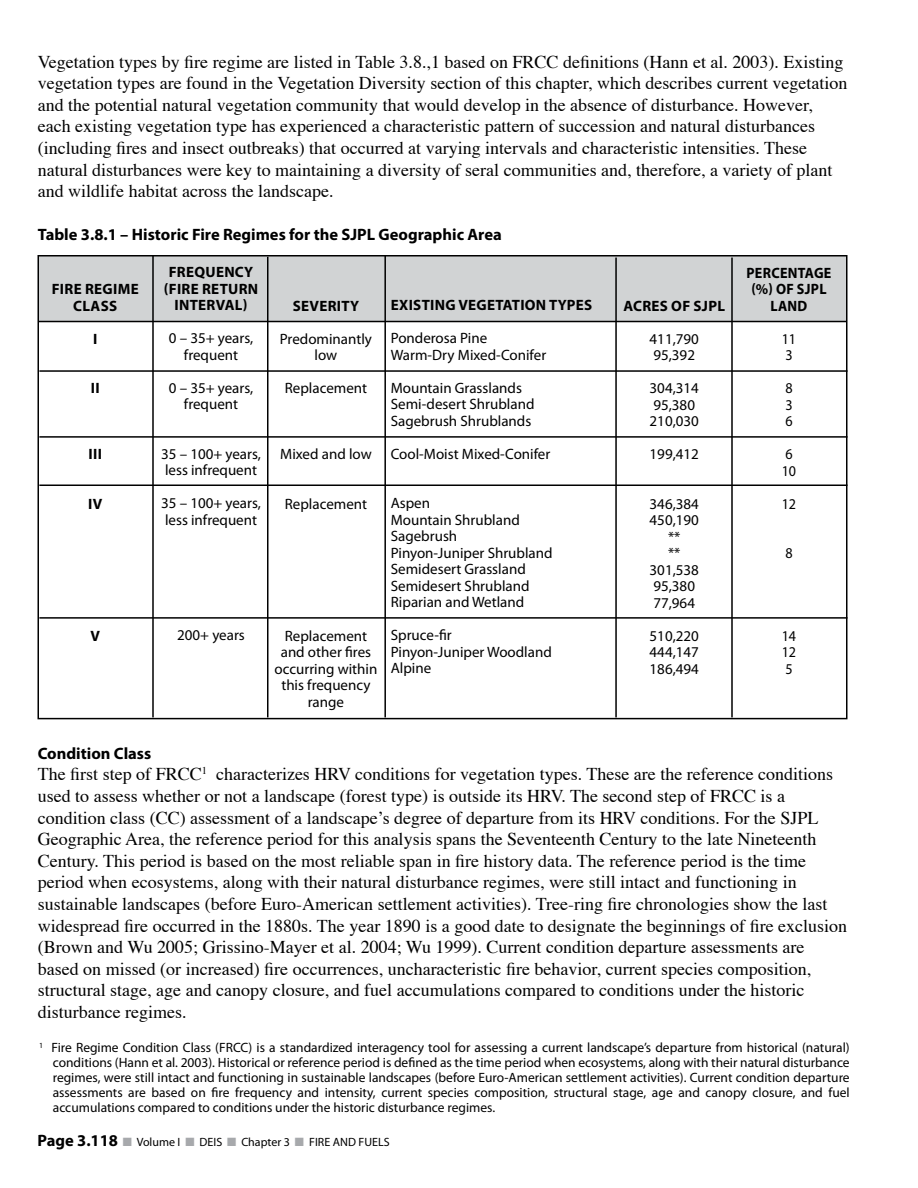
<style>
.page{position:relative;width:918px;height:1188px;background:#fff}
.page>*{position:absolute;margin:0;border:0;box-sizing:border-box;transform-origin:0 0}
.t1{font:18px/21.6px "Times";color:#000}
.t2{font:700 16.5px "Myriad Pro";color:#000}
.t3{font:15px/16.5px "Myriad Pro";color:#000}
.t4{font:700 15px/16.5px "Myriad Pro";letter-spacing:.02em;color:#000;text-align:center}
.t5{font:700 15px "Myriad Pro";letter-spacing:.02em;color:#000;scale:.94 1}
.t6{font:15px/16.5px "Myriad Pro";color:#000;scale:.94 1}
.t7{font:13.5px/15px "Myriad Pro";color:#000;text-align:justify}
.t8{font:12px "Myriad Pro";color:#000}
.s1{font-weight:700;font-size:16.5px}
.s2{color:#a7a9ac}
</style>
<div class="page">
<div style="left:38px;top:256px;width:808px;height:65px;background:#d1d3d4"></div>
<div style="left:38px;top:255px;width:810px;height:464px;border:2px solid #000"></div>
<hr style="left:38px;top:321px;width:808px;height:1px;background:#000">
<hr style="left:152px;top:255px;width:2px;height:462px;background:#000">
<hr style="left:384px;top:255px;width:2px;height:462px;background:#000">
<hr style="left:267px;top:257px;width:1px;height:460px;background:#000">
<hr style="left:615px;top:258px;width:2px;height:459px;background:#000">
<hr style="left:731px;top:258px;width:2px;height:459px;background:#000">
<hr style="left:39px;top:370px;width:809px;height:2px;background:#000">
<hr style="left:39px;top:436px;width:809px;height:2px;background:#000">
<hr style="left:39px;top:484px;width:809px;height:2px;background:#000">
<hr style="left:39px;top:617px;width:809px;height:2px;background:#000">
<p class="t1" style="left:38px;top:49px;width:811px">Vegetation types by fire regime are listed in Table 3.8.,1 based on FRCC definitions (Hann et al. 2003). Existing vegetation types are found in the Vegetation Diversity section of this chapter, which describes current vegetation and the potential natural vegetation community that would develop in the absence of disturbance. However, each existing vegetation type has experienced a characteristic pattern of succession and natural disturbances (including fires and insect outbreaks) that occurred at varying intervals and characteristic intensities. These natural disturbances were key to maintaining a diversity of seral communities and, therefore, a variety of plant and wildlife habitat across the landscape.</p>
<p class="t2" style="left:38px;top:224px;width:465px">TABLE 3.8.1 – HISTORIC FIRE REGIMES FOR THE SJPL GEOGRAPHIC AREA</p>
<p class="t4" style="left:52px;top:281px;width:71px">FIRE REGIME<br>CLASS</p>
<p class="t4" style="left:93px;top:330px;width:6px">I</p>
<p class="t4" style="left:91px;top:380px;width:10px">II</p>
<p class="t4" style="left:89px;top:446px;width:15px">III</p>
<p class="t4" style="left:88px;top:495px;width:16px">IV</p>
<p class="t4" style="left:90px;top:627px;width:11px">V</p>
<p class="t4" style="left:169px;top:263px;width:19px">FREQUENC</p>
<p class="t4" style="left:244px;top:263px;width:11px">Y</p>
<p class="t4" style="left:175px;top:280px;width:47px;text-align:left;text-indent:-11px">(FIRE RETURN<br>INTERVAL</p>
<p class="t4" style="left:243px;top:296px;width:6px">)</p>
<p class="t3" style="left:169px;top:330px;width:86px;text-align:center">0 – 35+ years, frequent</p>
<p class="t3" style="left:169px;top:379px;width:86px;text-align:center">0 – 35+ years, frequent</p>
<p class="t3" style="left:161px;top:445px;width:101px">35 – 100+ years, less infrequent</p>
<p class="t3" style="left:161px;top:495px;width:101px">35 – 100+ years, less infrequent</p>
<p class="t4" style="left:293px;top:297px;width:18px">SEVERIT</p>
<p class="t4" style="left:350px;top:297px;width:11px">Y</p>
<p class="t3" style="left:280px;top:330px;width:94px;text-align:center">Predominantly low</p>
<p class="t3" style="left:285px;top:380px;width:84px">Replacement</p>
<p class="t3" style="left:280px;top:446px;width:93px">Mixed and low</p>
<p class="t3" style="left:285px;top:495px;width:84px">Replacement</p>
<p class="t3" style="left:177px;top:627px;width:69px">200+ years</p>
<p class="t3" style="left:275px;top:627px;width:104px;text-align:center">Replacement and other fires occurring within this frequency range</p>
<p class="t4" style="left:391px;top:296px;width:26px">EXISTIN</p>
<p class="t4" style="left:445px;top:296px;width:51px">G VEGETATION</p>
<p class="t4" style="left:549px;top:296px;width:27px">TYPES</p>
<p class="t3" style="left:391px;top:330px;width:157px">Ponderosa Pine<br>Warm-Dry Mixed-Conifer</p>
<p class="t3" style="left:391px;top:379px;width:145px">Mountain Grasslands<br>Semi-desert Shrubland<br>Sagebrush Shrublands</p>
<p class="t3" style="left:391px;top:445px;width:161px">Cool-Moist Mixed-Conifer</p>
<p class="t3" style="left:391px;top:495px;width:163px">Aspen<br>Mountain Shrubland<br>Sagebrush<br>Pinyon-Juniper Shrubland<br>Semidesert Grassland<br>Semidesert Shrubland<br>Riparian and Wetland</p>
<p class="t3" style="left:391px;top:627px;width:163px">Spruce-fir<br>Pinyon-Juniper Woodland<br>Alpine</p>
<p class="t4" style="left:623px;top:297px;width:20px">ACRES</p>
<p class="t4" style="left:671px;top:297px;width:55px">OF SJPL</p>
<p class="t3" style="left:650px;top:330px;width:51px">411,790<br>95,392</p>
<p class="t3" style="left:650px;top:380px;width:51px">304,314<br>95,380<br>210,030</p>
<p class="t3" style="left:650px;top:446px;width:51px">199,412</p>
<p class="t3" style="left:650px;top:495px;width:51px;text-align:center">346,384<br>450,190 **<br>**<br>301,538<br>95,380<br>77,964</p>
<p class="t3" style="left:650px;top:627px;width:51px;text-align:justify">510,220<br>444,147<br>186,494</p>
<p class="t5" style="left:746px;top:263px;width:19px">PERCENTA</p>
<p class="t5" style="left:814px;top:263px;width:18px">GE</p>
<p class="t5" style="left:751px;top:279px;width:82px">(%) OF SJPL</p>
<p class="t5" style="left:771px;top:296px;width:20px">LAND</p>
<p class="t6" style="left:782px;top:330px;width:17px">11<br>3</p>
<p class="t6" style="left:785px;top:380px;width:9px;text-align:justify">8<br>3<br>6</p>
<p class="t6" style="left:782px;top:446px;width:17px">6<br>10</p>
<p class="t6" style="left:782px;top:495px;width:17px">12</p>
<p class="t6" style="left:785px;top:545px;width:9px">8</p>
<p class="t6" style="left:782px;top:627px;width:17px;text-align:justify">14<br>12<br>5</p>
<p class="t2" style="left:38px;top:742px;width:115px">CONDITION CLASS</p>
<p class="t1" style="left:38px;top:762px;width:811px">The first step of FRCC<sup>1</sup> characterizes HRV conditions for vegetation types. These are the reference conditions used to assess whether or not a landscape (forest type) is outside its HRV. The second step of FRCC is a condition class (CC) assessment of a landscape’s degree of departure from its HRV conditions. For the SJPL Geographic Area, the reference period for this analysis spans the Seventeenth Century to the late Nineteenth Century. This period is based on the most reliable span in fire history data. The reference period is the time period when ecosystems, along with their natural disturbance regimes, were still intact and functioning in sustainable landscapes (before Euro-American settlement activities). Tree-ring fire chronologies show the last widespread fire occurred in the 1880s. The year 1890 is a good date to designate the beginnings of fire exclusion (Brown and Wu 2005; Grissino-Mayer et al. 2004; Wu 1999). Current condition departure assessments are based on missed (or increased) fire occurrences, uncharacteristic fire behavior, current species composition, structural stage, age and canopy closure, and fuel accumulations compared to conditions under the historic disturbance regimes.</p>
<p class="t7" style="left:53px;top:1040px;width:799px;text-indent:-14px"><sup>1</sup> Fire Regime Condition Class (FRCC) is a standardized interagency tool for assessing a current landscape’s departure from historical (natural) conditions (Hann et al. 2003). Historical or reference period is defined as the time period when ecosystems, along with their natural disturbance regimes, were still intact and functioning in sustainable landscapes (before Euro-American settlement activities). Current condition departure assessments are based on fire frequency and intensity, current species composition, structural stage, age and canopy closure, and fuel accumulations compared to conditions under the historic disturbance regimes.</p>
<p class="t8" style="left:38px;top:1135px;width:354px"><span class="s1">PAGE 3.118</span> <span class="s2">■</span> Volume I <span class="s2">■</span> DEIS <span class="s2">■</span> Chapter 3 <span class="s2">■</span> FIRE AND FUELS</p>
</div>
